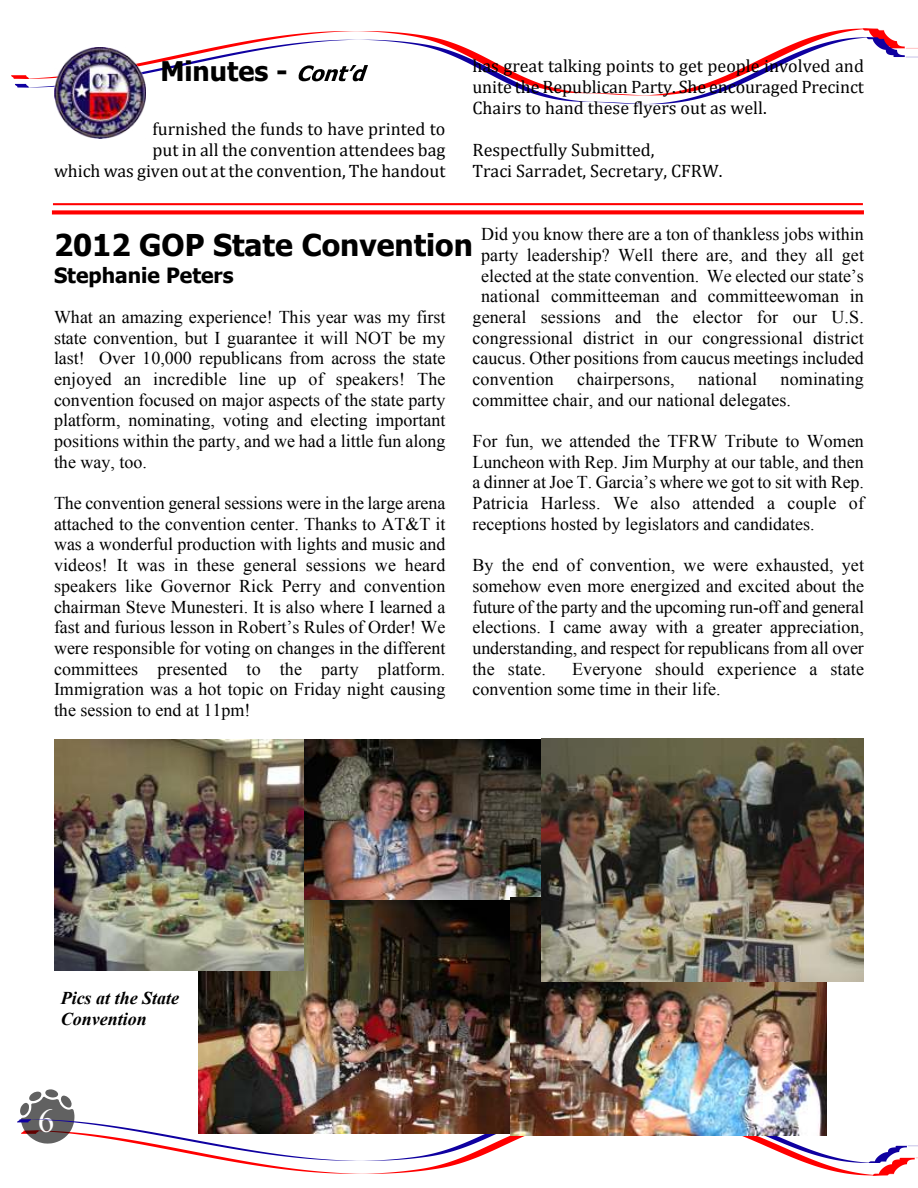
<style>
.page{position:relative;width:918px;height:1188px;background:#fff}
.page>*{position:absolute;margin:0;border:0;box-sizing:border-box;transform-origin:0 0}
.t1{font:700 30px "Tahoma";color:#000}
.t2{font:700 27px "Tahoma";color:#000}
.t3{font:700 21px "Tahoma";color:#000}
.t4{font:18px/20.7px "Times New Roman";color:#000;text-align:justify}
.t5{font:18px/21px "Cambria";color:#000;text-align:right}
.t6{font:italic 700 18px/20.7px "Times New Roman";color:#000}
</style>
<div class="page">
<svg style="left:11px;top:29px;width:877px;height:50px"></svg>
<svg style="left:15px;top:37px;width:903px;height:67px"></svg>
<svg style="left:241px;top:1163px;width:666px;height:12px"></svg>
<img style="left:54px;top:47px;width:92px;height:92px">
<svg style="left:52px;top:203px;width:812px;height:12px"></svg>
<svg style="left:298px;top:65px;width:70px;height:16px"></svg>
<svg style="left:17px;top:1105px;width:901px;height:58px"></svg>
<img style="left:289px;top:739px;width:252px;height:161px">
<img style="left:198px;top:900px;width:312px;height:234px">
<img style="left:510px;top:898px;width:316px;height:237px">
<img style="left:541px;top:739px;width:323px;height:242px">
<img style="left:54px;top:740px;width:250px;height:231px">
<svg style="left:20px;top:1089px;width:59px;height:55px"></svg>
<h2 class="t2" style="left:160px;top:60px;width:129px">Minutes -</h2>
<p class="t5" style="left:54px;top:120px;width:393px">furnished the funds to have printed to<br>put in all the convention attendees bag<br>which was given out at the convention, The handout</p>
<p class="t5" style="left:472px;top:56px;width:393px;text-align:justify">has great talking points to get people involved and unite the Republican Party. She encouraged Precinct Chairs to hand these flyers out as well.</p>
<p class="t5" style="left:472px;top:141px;width:251px;text-align:left">Respectfully Submitted,<br>Traci Sarradet, Secretary, CFRW.</p>
<p class="t4" style="left:481px;top:226px;width:384px">Did you know there are a ton of thankless jobs within</p>
<p class="t4" style="left:481px;top:246px;width:384px">party leadership? Well there are, and they all get</p>
<p class="t4" style="left:481px;top:267px;width:384px">elected at the state convention. We elected our state’s</p>
<p class="t4" style="left:481px;top:288px;width:384px">national committeeman and committeewoman in</p>
<p class="t4" style="left:472px;top:308px;width:393px">general sessions and the elector for our U.S.</p>
<p class="t4" style="left:472px;top:329px;width:393px">congressional district in our congressional district</p>
<p class="t4" style="left:472px;top:350px;width:393px">caucus. Other positions from caucus meetings included</p>
<p class="t4" style="left:472px;top:370px;width:83px">convention</p>
<p class="t4" style="left:577px;top:370px;width:99px">chairpersons,</p>
<p class="t4" style="left:698px;top:370px;width:61px">national</p>
<h1 class="t1" style="left:54px;top:233px;width:420px">2012 GOP State Convention</h1>
<p class="t3" style="left:54px;top:267px;width:181px">Stephanie Peters</p>
<p class="t4" style="left:54px;top:308px;width:393px">What an amazing experience! This year was my first state convention, but I guarantee it will NOT be my last! Over 10,000 republicans from across the state enjoyed an incredible line up of speakers! The convention focused on major aspects of the state party platform, nominating, voting and electing important positions within the party, and we had a little fun along the way, too.</p>
<p class="t4" style="left:54px;top:494px;width:393px">The convention general sessions were in the large arena attached to the convention center. Thanks to AT&amp;T it was a wonderful production with lights and music and videos! It was in these general sessions we heard speakers like Governor Rick Perry and convention chairman Steve Munesteri. It is also where I learned a fast and furious lesson in Robert’s Rules of Order! We were responsible for voting on changes in the different committees presented to the party platform.<br>Immigration was a hot topic on Friday night causing the session to end at 11pm!</p>
<p class="t4" style="left:472px;top:370px;width:393px;text-indent:308px">nominating committee chair, and our national delegates.</p>
<p class="t4" style="left:472px;top:432px;width:393px">For fun, we attended the TFRW Tribute to Women Luncheon with Rep. Jim Murphy at our table, and then a dinner at Joe T. Garcia’s where we got to sit with Rep.<br>Patricia Harless. We also attended a couple of receptions hosted by legislators and candidates.</p>
<p class="t4" style="left:472px;top:557px;width:393px">By the end of convention, we were exhausted, yet somehow even more energized and excited about the future of the party and the upcoming run-off and general elections. I came away with a greater appreciation, understanding, and respect for republicans from all over the state.</p>
<p class="t4" style="left:472px;top:660px;width:393px;text-indent:100px">Everyone should experience a state convention some time in their life.</p>
<p class="t6" style="left:61px;top:990px;width:120px">Pics at the State<br>Convention</p>
</div>
